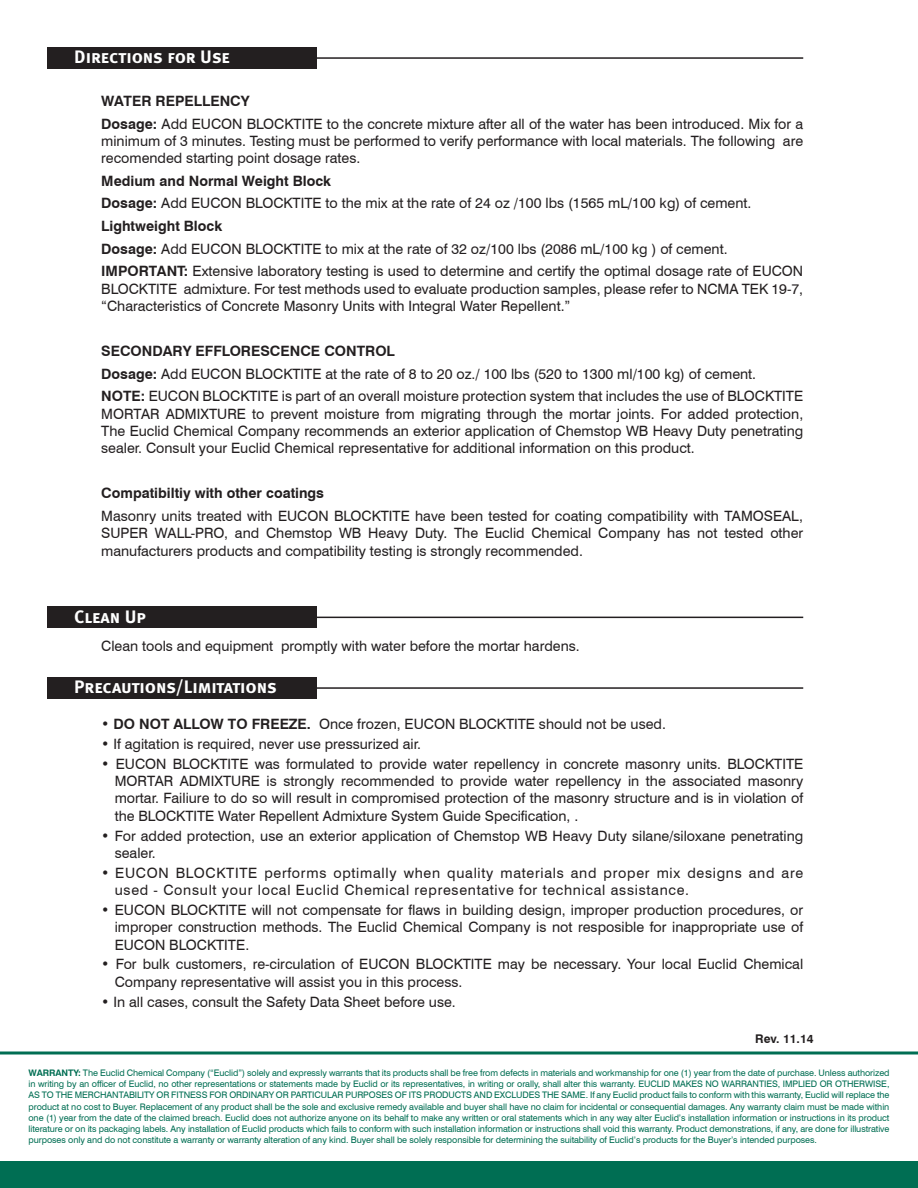
<style>
.page{position:relative;width:918px;height:1188px;background:#fff}
.page>*{position:absolute;margin:0;border:0;box-sizing:border-box;transform-origin:0 0}
.SubHeading{font:18px "Meta Bold Caps";letter-spacing:-.005em;color:#fff}
.Body_Copy{font:14.25px/17.2px "Swiss 721 BT";color:#231f20;text-align:justify}
.Bullet_Copy{font:14.25px/17.2px "Swiss 721 BT";color:#231f20;text-align:justify}
.Bullet_Copy-2{font:14.25px/17.2px "Swiss 721 BT";letter-spacing:.05em;color:#231f20}
.Body_Copy-2{font:700 14.25px "Swiss 721 BT";color:#231f20}
.Bullet_Copy-3{font:700 12px "Swiss 721 BT";color:#231f20}
.t1{font:9px/11.2px "Swiss 721 BT";letter-spacing:-.01em;color:#006e53;text-align:justify}
.s1{font-weight:700}
</style>
<div class="page">
<div style="left:0;top:1161px;width:918px;height:27px;background:#006e53"></div>
<hr style="left:0;top:1052px;width:918px;height:2px;background:#006e53">
<div style="left:47px;top:677px;width:270px;height:22px;background:#231f20"></div>
<hr style="left:306px;top:687px;width:497px;height:2px;background:#231f20">
<div style="left:47px;top:47px;width:270px;height:22px;background:#231f20"></div>
<hr style="left:306px;top:57px;width:497px;height:2px;background:#231f20">
<div style="left:47px;top:607px;width:270px;height:21px;background:#231f20"></div>
<hr style="left:306px;top:617px;width:497px;height:1px;background:#231f20">
<p class="SubHeading" style="left:74px;top:46px;width:157px">Directions for Use</p>
<p class="Body_Copy-2" style="left:101px;top:92px;width:150px">WATER REPELLENCY</p>
<p class="Body_Copy" style="left:101px;top:115px;width:704px"><span class="s1">Dosage:</span> Add EUCON BLOCKTITE to the concrete mixture after all of the water has been introduced. Mix for a minimum of 3 minutes. Testing must be performed to verify performance with local materials. The following are recomended starting point dosage rates.</p>
<p class="Body_Copy-2" style="left:101px;top:172px;width:231px">Medium and Normal Weight Block</p>
<p class="Body_Copy" style="left:101px;top:195px;width:652px"><span class="s1">Dosage:</span> Add EUCON BLOCKTITE to the mix at the rate of 24 oz /100 lbs (1565 mL/100 kg) of cement.</p>
<p class="Body_Copy-2" style="left:101px;top:217px;width:123px">Lightweight Block</p>
<p class="Body_Copy" style="left:101px;top:240px;width:628px"><span class="s1">Dosage:</span> Add EUCON BLOCKTITE to mix at the rate of 32 oz/100 lbs (2086 mL/100 kg ) of cement.</p>
<p class="Body_Copy" style="left:101px;top:262px;width:704px"><span class="s1">IMPORTANT:</span> Extensive laboratory testing is used to determine and certify the optimal dosage rate of EUCON BLOCKTITE admixture. For test methods used to evaluate production samples, please refer to NCMA TEK 19-7, “Characteristics of Concrete Masonry Units with Integral Water Repellent.”</p>
<p class="Body_Copy-2" style="left:101px;top:342px;width:295px">SECONDARY EFFLORESCENCE CONTROL</p>
<p class="Body_Copy" style="left:101px;top:365px;width:656px"><span class="s1">Dosage:</span> Add EUCON BLOCKTITE at the rate of 8 to 20 oz./ 100 lbs (520 to 1300 ml/100 kg) of cement.</p>
<p class="Body_Copy" style="left:101px;top:388px;width:704px"><span class="s1">NOTE:</span> EUCON BLOCKTITE is part of an overall moisture protection system that includes the use of BLOCKTITE MORTAR ADMIXTURE to prevent moisture from migrating through the mortar joints. For added protection, The Euclid Chemical Company recommends an exterior application of Chemstop WB Heavy Duty penetrating sealer. Consult your Euclid Chemical representative for additional information on this product.</p>
<p class="Body_Copy-2" style="left:101px;top:485px;width:224px">Compatibiltiy with other coatings</p>
<p class="Body_Copy" style="left:101px;top:507px;width:704px">Masonry units treated with EUCON BLOCKTITE have been tested for coating compatibility with TAMOSEAL, SUPER WALL-PRO, and Chemstop WB Heavy Duty. The Euclid Chemical Company has not tested other manufacturers products and compatibility testing is strongly recommended.</p>
<p class="SubHeading" style="left:74px;top:606px;width:73px">Clean Up</p>
<p class="Body_Copy" style="left:101px;top:637px;width:480px">Clean tools and equipment promptly with water before the mortar hardens.</p>
<p class="SubHeading" style="left:74px;top:676px;width:204px">Precautions/Limitations</p>
<p class="Bullet_Copy" style="left:101px;top:715px;width:566px">• <span class="s1">DO NOT ALLOW TO FREEZE.</span> Once frozen, EUCON BLOCKTITE should not be used.</p>
<p class="Bullet_Copy" style="left:101px;top:735px;width:321px">• If agitation is required, never use pressurized air.</p>
<p class="Bullet_Copy" style="left:115px;top:755px;width:690px;text-indent:-14px">• EUCON BLOCKTITE was formulated to provide water repellency in concrete masonry units. BLOCKTITE MORTAR ADMIXTURE is strongly recommended to provide water repellency in the associated masonry mortar. Failiure to do so will result in compromised protection of the masonry structure and is in violation of the BLOCKTITE Water Repellent Admixture System Guide Specification, .</p>
<p class="Bullet_Copy" style="left:115px;top:827px;width:690px;text-indent:-14px">• For added protection, use an exterior application of Chemstop WB Heavy Duty silane/siloxane penetrating sealer.</p>
<p class="Bullet_Copy-2" style="left:115px;top:864px;width:690px;text-indent:-14px">• EUCON BLOCKTITE performs optimally when quality materials and proper mix designs and are used - Consult your local Euclid Chemical representative for technical assistance.</p>
<p class="Bullet_Copy" style="left:115px;top:901px;width:690px;text-indent:-14px">• EUCON BLOCKTITE will not compensate for flaws in building design, improper production procedures, or improper construction methods. The Euclid Chemical Company is not resposible for inappropriate use of EUCON BLOCKTITE.</p>
<p class="Bullet_Copy" style="left:115px;top:956px;width:690px;text-indent:-14px">• For bulk customers, re-circulation of EUCON BLOCKTITE may be necessary. Your local Euclid Chemical<br>Company representative will assist you in this process.</p>
<p class="Bullet_Copy" style="left:101px;top:993px;width:356px">• In all cases, consult the Safety Data Sheet before use.</p>
<p class="Bullet_Copy-3" style="left:755px;top:1032px;width:60px">Rev. 11.14</p>
<p class="t1" style="left:28px;top:1067px;width:863px"><span class="s1">WARRANTY:</span> The Euclid Chemical Company (“Euclid”) solely and expressly warrants that its products shall be free from defects in materials and workmanship for one (1) year from the date of purchase. Unless authorized in writing by an officer of Euclid, no other representations or statements made by Euclid or its representatives, in writing or orally, shall alter this warranty. EUCLID MAKES NO WARRANTIES, IMPLIED OR OTHERWISE, AS TO THE MERCHANTABILITY OR FITNESS FOR ORDINARY OR PARTICULAR PURPOSES OF ITS PRODUCTS AND EXCLUDES THE SAME. If any Euclid product fails to conform with this warranty, Euclid will replace the product at no cost to Buyer. Replacement of any product shall be the sole and exclusive remedy available and buyer shall have no claim for incidental or consequential damages. Any warranty claim must be made within one (1) year from the date of the claimed breach. Euclid does not authorize anyone on its behalf to make any written or oral statements which in any way alter Euclid’s installation information or instructions in its product literature or on its packaging labels. Any installation of Euclid products which fails to conform with such installation information or instructions shall void this warranty. Product demonstrations, if any, are done for illustrative purposes only and do not constitute a warranty or warranty alteration of any kind. Buyer shall be solely responsible for determining the suitability of Euclid’s products for the Buyer’s intended purposes.</p>
</div>
